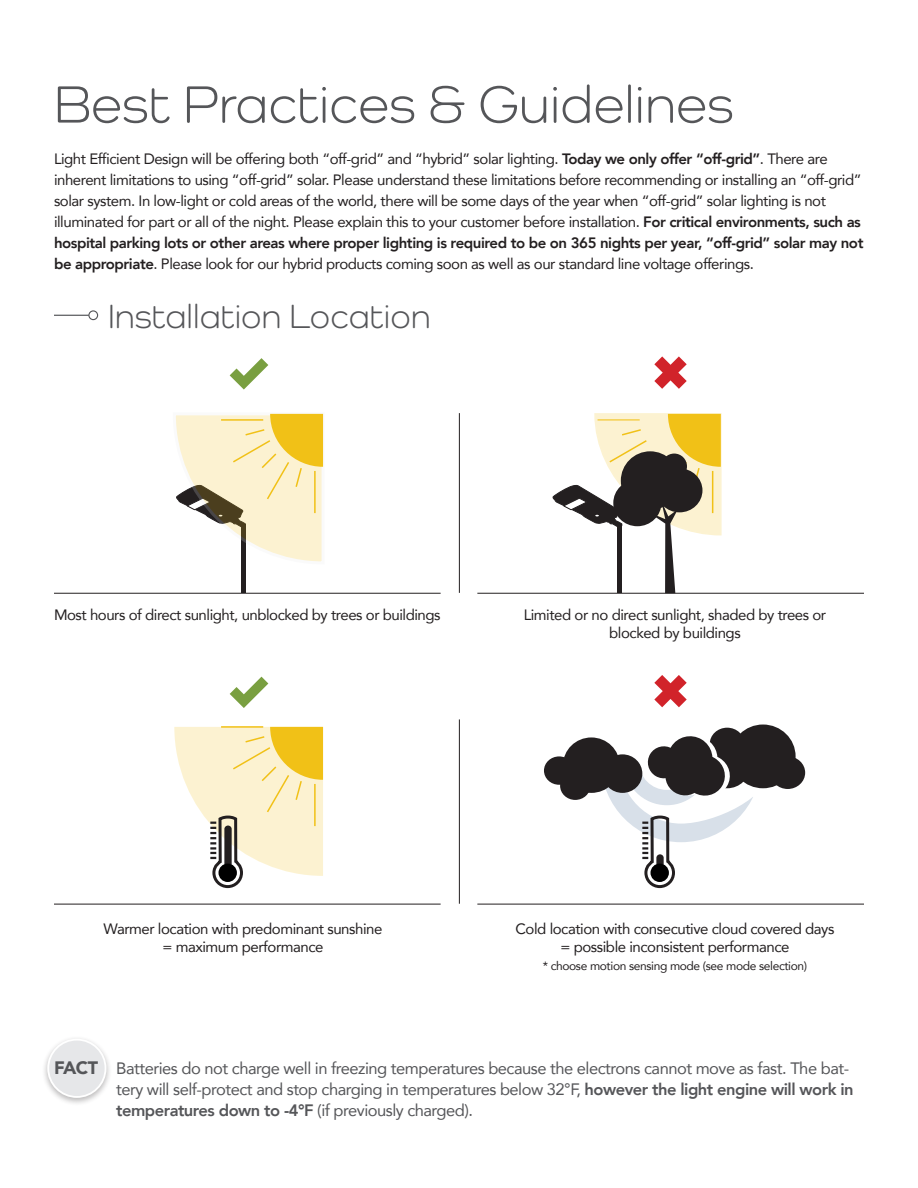
<style>
.page{position:relative;width:918px;height:1188px;background:#fff}
.page>*{position:absolute;margin:0;border:0;box-sizing:border-box;transform-origin:0 0}
.t1{font:54px "Como";color:#555659}
.t2{font:34.5px "Como";color:#555659}
.t3{font:16.5px/21px "Avenir";letter-spacing:-.03em;color:#555659}
.t4{font:15px/21px "Avenir";letter-spacing:-.03em;color:#231f20;text-align:center}
.t5{font:12px "Avenir";letter-spacing:-.03em;color:#231f20}
.s1{font-weight:800}
.s2{font-weight:900;font-size:18px}
</style>
<div class="page">
<div style="left:42px;top:1036px;width:70px;height:70px;background:#231f20;opacity:.3"></div>
<div style="left:47px;top:1039px;width:59px;height:59px;background:#fff;border-radius:50%"></div>
<div style="left:49px;top:1041px;width:56px;height:55px;background:#e6e7e9;border-radius:50%"></div>
<svg style="left:88px;top:310px;width:10px;height:10px"></svg>
<hr style="left:54px;top:315px;width:35px;height:1px;background:#555659">
<svg style="left:230px;top:358px;width:38px;height:32px"></svg>
<svg style="left:230px;top:677px;width:38px;height:31px"></svg>
<div style="left:241px;top:524px;width:5px;height:69px;background:#231f20"></div>
<svg style="left:175px;top:413px;width:149px;height:149px"></svg>
<hr style="left:54px;top:593px;width:387px;height:1px;background:#231f20">
<svg style="left:654px;top:356px;width:33px;height:33px"></svg>
<svg style="left:654px;top:675px;width:33px;height:32px"></svg>
<svg style="left:552px;top:413px;width:170px;height:180px"></svg>
<hr style="left:477px;top:593px;width:387px;height:1px;background:#231f20">
<hr style="left:221px;top:726px;width:42px;height:2px;background:#f1c117">
<hr style="left:54px;top:904px;width:387px;height:1px;background:#231f20">
<svg style="left:174px;top:727px;width:149px;height:178px"></svg>
<div style="left:219px;top:864px;width:18px;height:18px;background:#000;border-radius:50%"></div>
<div style="left:563px;top:737px;width:57px;height:56px;background:#231f20;border-radius:50%"></div>
<div style="left:560px;top:772px;width:30px;height:28px;background:#231f20;border-radius:50%"></div>
<div style="left:544px;top:756px;width:30px;height:29px;background:#231f20;border-radius:50%"></div>
<div style="left:730px;top:725px;width:66px;height:63px;background:#231f20;border-radius:50%"></div>
<div style="left:770px;top:756px;width:35px;height:33px;background:#231f20;border-radius:50%"></div>
<div style="left:710px;top:728px;width:35px;height:32px;background:#231f20;border-radius:50%"></div>
<hr style="left:477px;top:904px;width:387px;height:1px;background:#231f20">
<svg style="left:583px;top:733px;width:196px;height:172px"></svg>
<div style="left:651px;top:864px;width:18px;height:18px;background:#000;border-radius:50%"></div>
<hr style="left:459px;top:413px;width:1px;height:180px;background:#231f20">
<hr style="left:459px;top:719px;width:1px;height:185px;background:#231f20">
<p class="t1" style="left:54px;top:72px;width:681px">Best Practices &amp; Guidelines</p>
<p class="t4" style="left:54px;top:148px;width:811px;text-align:left">Light Efficient Design will be offering both “off-grid” and “hybrid” solar lighting. <span class="s1">Today we only offer “off-grid”</span>. There are inherent limitations to using “off-grid” solar. Please understand these limitations before recommending or installing an “off-grid” solar system. In low-light or cold areas of the world, there will be some days of the year when “off-grid” solar lighting is not illuminated for part or all of the night. Please explain this to your customer before installation. <span class="s1">For critical environments, such as hospital parking lots or other areas where proper lighting is required to be on 365 nights per year, “off-grid” solar may not be appropriate</span>. Please look for our hybrid products coming soon as well as our standard line voltage offerings.</p>
<p class="t2" style="left:108px;top:296px;width:324px">Installation Location</p>
<p class="t4" style="left:54px;top:604px;width:388px">Most hours of direct sunlight, unblocked by trees or buildings</p>
<p class="t4" style="left:524px;top:605px;width:304px;line-height:18px">Limited or no direct sunlight, shaded by trees or blocked by buildings</p>
<p class="t4" style="left:104px;top:918px;width:280px">Warmer location with predominant sunshine</p>
<p class="t4" style="left:162px;top:936px;width:163px">= maximum performance</p>
<p class="t4" style="left:516px;top:919px;width:320px;line-height:18px">Cold location with consecutive cloud covered days = possible inconsistent performance</p>
<p class="t5" style="left:543px;top:956px;width:266px">* choose motion sensing mode (see mode selection)</p>
<p class="t3" style="left:116px;top:1058px;width:739px;text-indent:-62px"><span class="s2">FACT</span> Batteries do not charge well in freezing temperatures because the electrons cannot move as fast. The bat&shy;tery will self-protect and stop charging in temperatures below 32°F, <span class="s1">however the light engine will work in temperatures down to -4°F</span> (if previously charged).</p>
</div>
